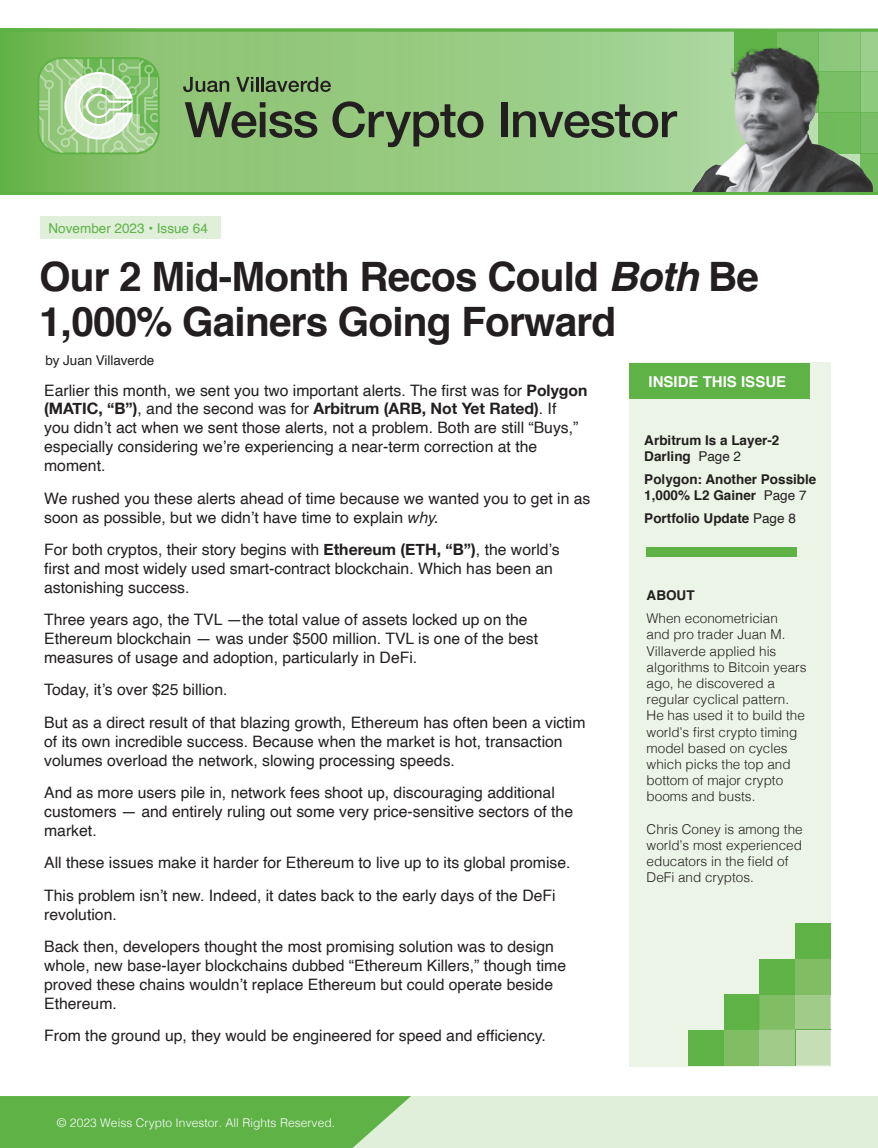
<style>
.page{position:relative;width:878px;height:1148px;background:#fff}
.page>*{position:absolute;margin:0;border:0;box-sizing:border-box;transform-origin:0 0}
.t1{font:700 40.5px/45px "Helvetica";letter-spacing:-.02em;color:#231f20}
.t2{font:15.75px/18.9px "Helvetica";color:#231f20}
.t3{font:700 15.75px "Helvetica Neue";color:#231f20}
.t4{font:700 15px "Helvetica";color:#fff}
.t5{font:300 13.5px/16.2px "Helvetica";color:#231f20}
.t6{font:700 13.5px/16.2px "Helvetica";color:#231f20}
.t7{font:13.5px "Helvetica";color:#5eb246}
.t8{font:13.5px "Helvetica";letter-spacing:-.005em;color:#231f20}
.t9{font:300 12px "Helvetica";letter-spacing:.005em;color:#fff}
.s1{font-style:italic}
.s2{font-family:"Helvetica Neue";font-weight:700}
.s3{font-family:"Helvetica";font-weight:400}
.s4{font-family:"Helvetica Neue";font-style:italic}
.s5{font-weight:400}
</style>
<div class="page">
<div style="left:40px;top:216px;width:180px;height:23px;background:#dfefda"></div>
<svg style="left:0;top:29px;width:878px;height:166px;background:#89b777"></svg>
<div style="left:0;top:1096px;width:878px;height:52px;background:#dfefda"></div>
<svg style="left:0;top:1096px;width:411px;height:52px;background:#67b650"></svg>
<div style="left:628px;top:362px;width:202px;height:705px;background:#ecf4e7"></div>
<div style="left:688px;top:1029px;width:35px;height:36px;background:#5eb246"></div>
<svg style="left:723px;top:923px;width:107px;height:142px"></svg>
<div style="left:629px;top:363px;width:180px;height:35px;background:#5eb246"></div>
<div style="left:645px;top:548px;width:151px;height:9px;background:#5eb246"></div>
<p class="t7" style="left:49px;top:218px;width:161px">November 2023 • Issue 64</p>
<h1 class="t1" style="left:39px;top:255px;width:721px">Our 2 Mid-Month Recos Could <span class="s1">Both</span> Be<br>1,000% Gainers Going Forward</h1>
<p class="t8" style="left:46px;top:349px;width:110px">by Juan Villaverde</p>
<p class="t2" style="left:44px;top:381px;width:544px">Earlier this month, we sent you two important alerts. The first was for <span class="s2">Polygon</span></p>
<p class="t3" style="left:44px;top:396px;width:513px">(MATIC, “B”)<span class="s3">, and the second was for</span> Arbitrum (ARB, Not Yet Rated)<span class="s3">. If</span></p>
<p class="t2" style="left:44px;top:419px;width:535px">you didn’t act when we sent those alerts, not a problem. Both are still “Buys,” especially considering we’re experiencing a near-term correction at the moment.</p>
<p class="t2" style="left:44px;top:489px;width:548px">We rushed you these alerts ahead of time because we wanted you to get in as soon as possible, but we didn’t have time to explain <span class="s4">why.</span></p>
<p class="t2" style="left:44px;top:540px;width:517px">For both cryptos, their story begins with <span class="s2">Ethereum (ETH, “B”)</span>, the world’s first and most widely used smart-contract blockchain. Which has been an astonishing success.</p>
<p class="t2" style="left:44px;top:610px;width:495px">Three years ago, the TVL —the total value of assets locked up on the<br>Ethereum blockchain — was under $500 million. TVL is one of the best measures of usage and adoption, particularly in DeFi.</p>
<p class="t2" style="left:44px;top:674px;width:543px;line-height:32.4px">Today, it’s over $25 billion.<br>But as a direct result of that blazing growth, Ethereum has often been a victim</p>
<p class="t2" style="left:44px;top:732px;width:520px">of its own incredible success. Because when the market is hot, transaction volumes overload the network, slowing processing speeds.</p>
<p class="t2" style="left:44px;top:783px;width:530px">And as more users pile in, network fees shoot up, discouraging additional customers — and entirely ruling out some very price-sensitive sectors of the market.</p>
<p class="t2" style="left:44px;top:847px;width:528px;line-height:32.4px">All these issues make it harder for Ethereum to live up to its global promise.<br>This problem isn’t new. Indeed, it dates back to the early days of the DeFi</p>
<p class="t2" style="left:44px;top:898px;width:511px;line-height:32.4px">revolution.<br>Back then, developers thought the most promising solution was to design</p>
<p class="t2" style="left:44px;top:956px;width:523px">whole, new base-layer blockchains dubbed “Ethereum Killers,” though time proved these chains wouldn’t replace Ethereum but could operate beside<br>Ethereum.</p>
<p class="t2" style="left:44px;top:1026px;width:503px">From the ground up, they would be engineered for speed and efficiency.</p>
<p class="t9" style="left:57px;top:1112px;width:280px">© 2023 Weiss Crypto Investor. All Rights Reserved.</p>
<p class="t4" style="left:648px;top:370px;width:139px">INSIDE THIS ISSUE</p>
<p class="t6" style="left:644px;top:432px;width:137px">Arbitrum Is a Layer-2<br>Darling <span class="s5">Page 2</span></p>
<p class="t6" style="left:644px;top:471px;width:174px">Polygon: Another Possible<br>1,000% L2 Gainer <span class="s5">Page 7</span></p>
<p class="t6" style="left:644px;top:510px;width:153px">Portfolio Update <span class="s5">Page 8</span></p>
<p class="t6" style="left:646px;top:587px;width:49px">ABOUT</p>
<p class="t5" style="left:646px;top:609px;width:161px">When econometrician<br>and pro trader Juan M.<br>Villaverde applied his algorithms to Bitcoin years ago, he discovered a regular cyclical pattern.<br>He has used it to build the world’s first crypto timing model based on cycles which picks the top and bottom of major crypto booms and busts.</p>
<p class="t5" style="left:646px;top:820px;width:158px">Chris Coney is among the world’s most experienced educators in the field of<br>DeFi and cryptos.</p>
</div>
